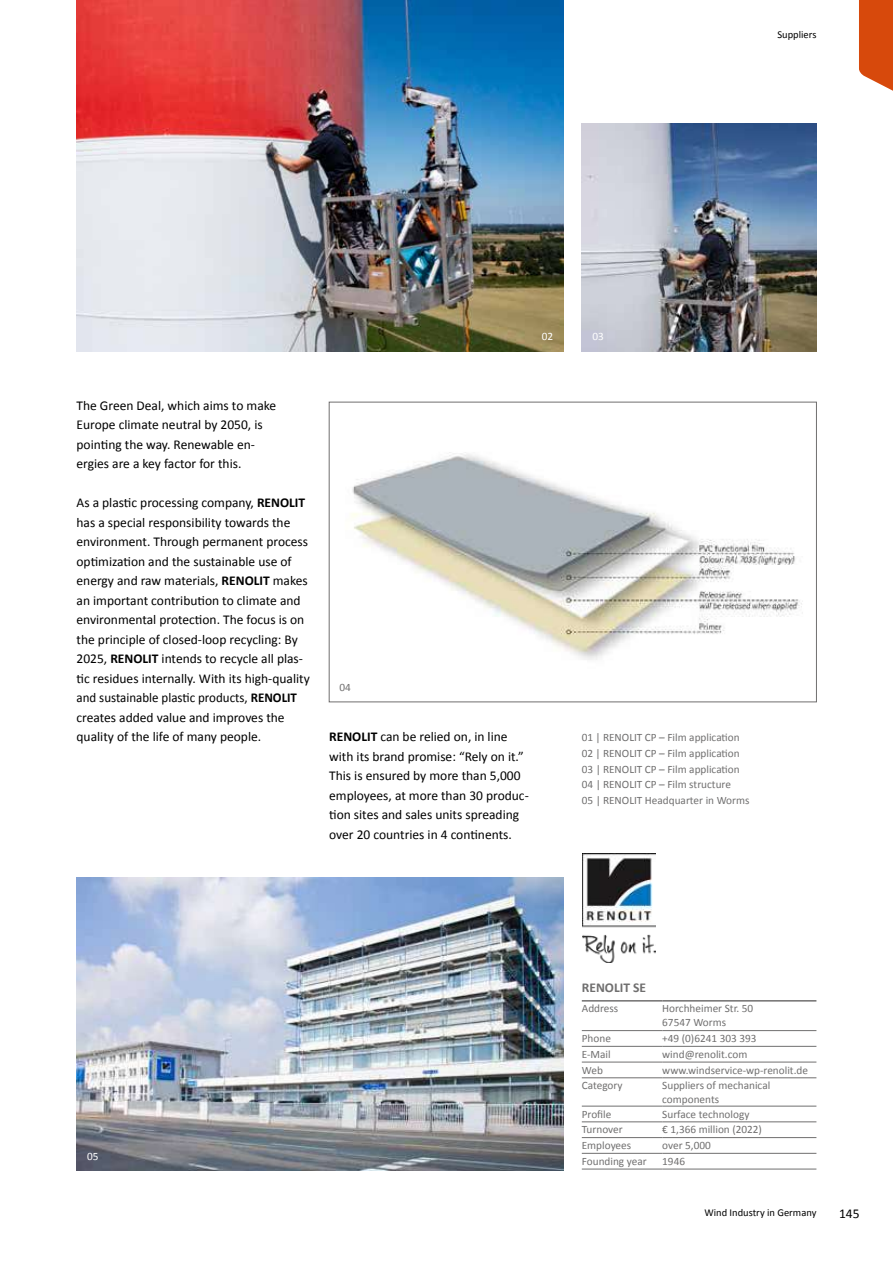
<style>
.page{position:relative;width:893px;height:1263px;background:#fff}
.page>*{position:absolute;margin:0;border:0;box-sizing:border-box;transform-origin:0 0}
.t1{font:13.5px/19.5px "Calibri";color:#000}
.t2{font:700 13.5px "Calibri";color:#706f6f}
.t3{font:11.25px/15.6px "Calibri";color:#706f6f}
.t4{font:11.25px "Calibri";color:#fff}
.t5{font:10.5px "Calibri";color:#000}
.s1{font-weight:700}
</style>
<div class="page">
<hr style="left:582px;top:1000px;width:80px;height:1px;background:#706f6f">
<hr style="left:662px;top:1000px;width:154px;height:1px;background:#706f6f">
<hr style="left:582px;top:1030px;width:80px;height:1px;background:#706f6f">
<hr style="left:662px;top:1030px;width:154px;height:1px;background:#706f6f">
<hr style="left:582px;top:1046px;width:80px;height:1px;background:#706f6f">
<hr style="left:662px;top:1046px;width:154px;height:1px;background:#706f6f">
<hr style="left:582px;top:1062px;width:80px;height:1px;background:#706f6f">
<hr style="left:662px;top:1062px;width:154px;height:1px;background:#706f6f">
<hr style="left:582px;top:1077px;width:80px;height:1px;background:#706f6f">
<hr style="left:662px;top:1077px;width:154px;height:1px;background:#706f6f">
<hr style="left:582px;top:1106px;width:80px;height:1px;background:#706f6f">
<hr style="left:662px;top:1106px;width:154px;height:1px;background:#706f6f">
<hr style="left:582px;top:1121px;width:80px;height:1px;background:#706f6f">
<hr style="left:662px;top:1121px;width:154px;height:1px;background:#706f6f">
<hr style="left:582px;top:1137px;width:80px;height:1px;background:#706f6f">
<hr style="left:662px;top:1137px;width:154px;height:1px;background:#706f6f">
<hr style="left:582px;top:1153px;width:80px;height:1px;background:#706f6f">
<hr style="left:662px;top:1153px;width:154px;height:1px;background:#706f6f">
<hr style="left:582px;top:1169px;width:80px;height:1px;background:#706f6f">
<hr style="left:662px;top:1169px;width:154px;height:1px;background:#706f6f">
<img style="left:583px;top:853px;width:73px;height:110px">
<img style="left:77px;top:0;width:487px;height:351px">
<img style="left:582px;top:123px;width:234px;height:228px">
<img style="left:77px;top:878px;width:487px;height:292px">
<img style="left:351px;top:452px;width:452px;height:208px">
<div style="left:329px;top:402px;width:488px;height:300px;border:1px solid #706f6f"></div>
<svg style="left:859px;top:0;width:34px;height:91px;background:#db5b24"></svg>
<p class="t5" style="left:777px;top:28px;width:41px">Suppliers</p>
<p class="t4" style="left:542px;top:329px;width:13px">02</p>
<p class="t4" style="left:592px;top:329px;width:13px">03</p>
<p class="t1" style="left:77px;top:395px;width:201px">The Green Deal, which aims to make<br>Europe climate neutral by 2050, is pointing the way. Renewable en&shy;ergies are a key factor for this.</p>
<p class="t1" style="left:77px;top:492px;width:235px">As a plastic processing company, <span class="s1">RENOLIT </span>has a special responsibility towards the environment. Through permanent process optimization and the sustainable use of energy and raw materials, <span class="s1">RENOLIT</span> makes an important contribution to climate and environmental protection. The focus is on the principle of closed-loop recycling: By 2025, <span class="s1">RENOLIT</span> intends to recycle all plas&shy;tic residues internally. With its high-quality and sustainable plastic products, <span class="s1">RENOLIT </span>creates added value and improves the quality of the life of many people.</p>
<p class="t3" style="left:340px;top:680px;width:13px">04</p>
<p class="t1" style="left:329px;top:726px;width:201px"><span class="s1">RENOLIT</span> can be relied on, in line with its brand promise: “Rely on it.” This is ensured by more than 5,000 employees, at more than 30 produc&shy;tion sites and sales units spreading over 20 countries in 4 continents.</p>
<p class="t3" style="left:582px;top:729px;width:169px">01 | RENOLIT CP – Film application<br>02 | RENOLIT CP – Film application<br>03 | RENOLIT CP – Film application<br>04 | RENOLIT CP – Film structure<br>05 | RENOLIT Headquarter in Worms</p>
<p class="t4" style="left:87px;top:1148px;width:13px">05</p>
<p class="t2" style="left:582px;top:978px;width:66px">RENOLIT SE</p>
<p class="t3" style="left:582px;top:1000px;width:38px">Address</p>
<p class="t3" style="left:662px;top:1002px;width:93px;line-height:13.5px">Horchheimer Str. 50<br>67547 Worms</p>
<p class="t3" style="left:582px;top:1030px;width:31px">Phone</p>
<p class="t3" style="left:662px;top:1030px;width:96px">+49 (0)6241 303 393</p>
<p class="t3" style="left:582px;top:1046px;width:30px">E-Mail</p>
<p class="t3" style="left:662px;top:1046px;width:87px">wind@renolit.com</p>
<p class="t3" style="left:582px;top:1062px;width:23px">Web</p>
<p class="t3" style="left:662px;top:1062px;width:147px">www.windservice-wp-renolit.de</p>
<p class="t3" style="left:582px;top:1077px;width:42px">Category</p>
<p class="t3" style="left:662px;top:1078px;width:110px;line-height:13.5px">Suppliers of mechanical components</p>
<p class="t3" style="left:582px;top:1106px;width:31px">Profile</p>
<p class="t3" style="left:662px;top:1106px;width:89px">Surface technology</p>
<p class="t3" style="left:582px;top:1121px;width:42px">Turnover</p>
<p class="t3" style="left:662px;top:1121px;width:101px">€ 1,366 million (2022)</p>
<p class="t3" style="left:582px;top:1137px;width:51px">Employees</p>
<p class="t3" style="left:662px;top:1137px;width:50px">over 5,000</p>
<p class="t3" style="left:582px;top:1153px;width:66px">Founding year</p>
<p class="t3" style="left:662px;top:1153px;width:24px">1946</p>
<p class="t5" style="left:704px;top:1205px;width:114px">Wind Industry in Germany</p>
<p class="t1" style="left:839px;top:1203px;width:22px">145</p>
</div>
